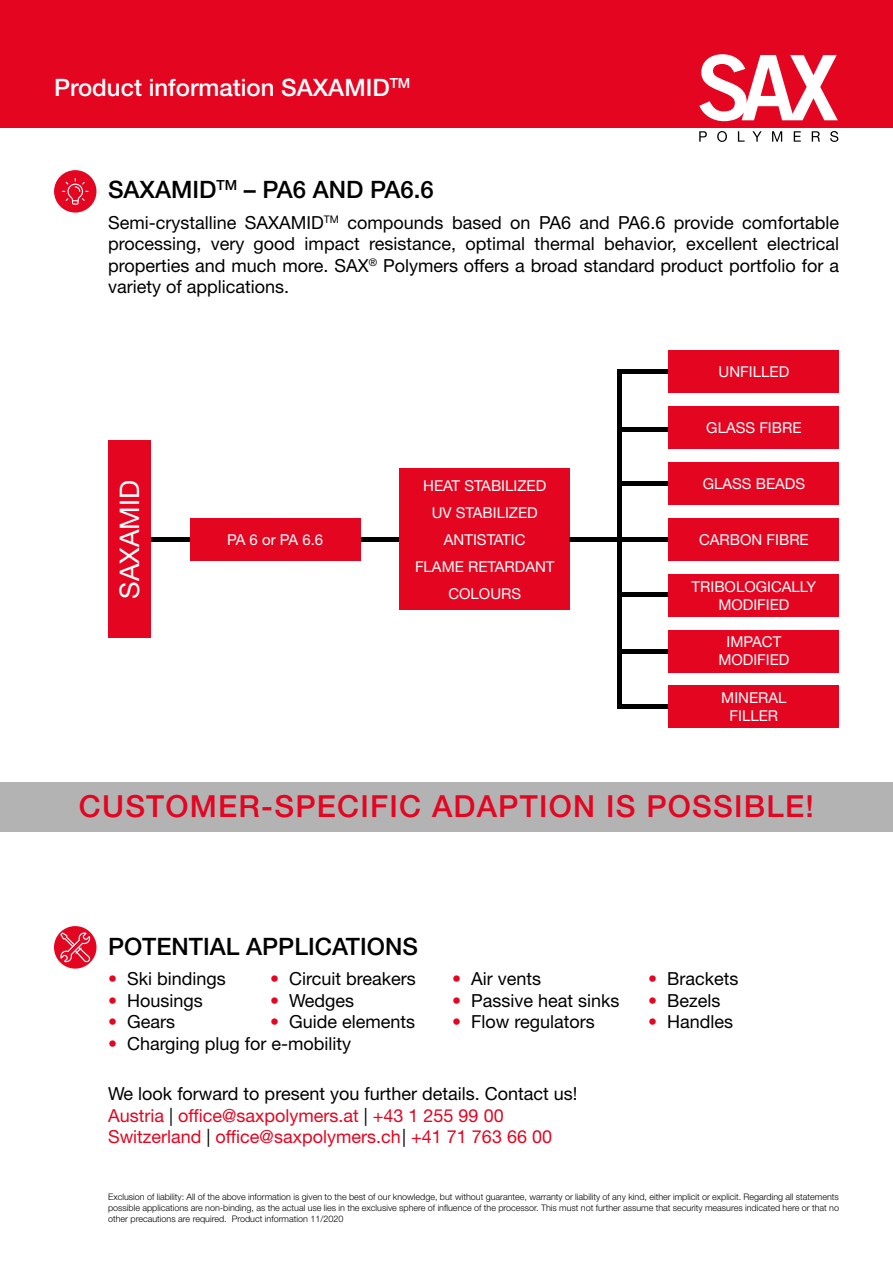
<style>
.page{position:relative;width:893px;height:1263px;background:#fff}
.page>*{position:absolute;margin:0;border:0;box-sizing:border-box;transform-origin:0 0}
.t1{font:500 30.45px "Helvetica Neue LT Std";letter-spacing:.04em;color:#e40521}
.t2{font:27px "Helvetica Neue LT Std";color:#fff}
.t3{font:500 24px "Helvetica Neue LT Std";color:#000}
.t4{font:500 24px "Helvetica Neue LT Std";color:#fff}
.t5{font:18px/21.6px "Helvetica Neue LT Std";color:#000;text-align:justify}
.t6{font:18px/21.6px "Helvetica Neue LT Std";color:#e40521}
.t7{font:15px/27px "Helvetica Neue LT Std";color:#fff;text-align:center}
.t8{font:300 9px/10.8px "Helvetica Neue LT Std";color:#000;text-align:justify}
.s1{color:#e40521}
.s2{color:#000}
</style>
<div class="page">
<div style="left:54px;top:926px;width:43px;height:42px;background:#e40521;border-radius:50%"></div>
<svg style="left:60px;top:932px;width:30px;height:30px"></svg>
<div style="left:0;top:0;width:893px;height:128px;background:#e40521"></div>
<svg style="left:699px;top:54px;width:139px;height:67px"></svg>
<svg style="left:699px;top:131px;width:139px;height:11px"></svg>
<div style="left:54px;top:170px;width:42px;height:43px;background:#e40521;border-radius:50%"></div>
<svg style="left:62px;top:178px;width:27px;height:27px"></svg>
<hr style="left:360px;top:537px;width:40px;height:4px;background:#000">
<hr style="left:145px;top:537px;width:54px;height:4px;background:#000">
<div style="left:108px;top:441px;width:43px;height:197px;background:#e40521"></div>
<div style="left:190px;top:518px;width:170px;height:42px;background:#e40521"></div>
<div style="left:400px;top:468px;width:170px;height:142px;background:#e40521"></div>
<hr style="left:617px;top:705px;width:66px;height:4px;background:#000">
<div style="left:617px;top:369px;width:59px;height:5px;background:#000"></div>
<div style="left:620px;top:427px;width:52px;height:5px;background:#000"></div>
<hr style="left:620px;top:481px;width:52px;height:4px;background:#000">
<hr style="left:570px;top:537px;width:99px;height:4px;background:#000">
<hr style="left:619px;top:592px;width:52px;height:4px;background:#000">
<hr style="left:619px;top:649px;width:61px;height:4px;background:#000">
<div style="left:669px;top:350px;width:170px;height:43px;background:#e40521"></div>
<div style="left:669px;top:462px;width:170px;height:43px;background:#e40521"></div>
<div style="left:669px;top:574px;width:170px;height:42px;background:#e40521"></div>
<div style="left:669px;top:518px;width:170px;height:42px;background:#e40521"></div>
<div style="left:669px;top:406px;width:170px;height:43px;background:#e40521"></div>
<hr style="left:617px;top:372px;width:4px;height:333px;background:#000">
<div style="left:669px;top:630px;width:170px;height:42px;background:#e40521"></div>
<div style="left:669px;top:686px;width:170px;height:42px;background:#e40521"></div>
<div style="left:0;top:782px;width:893px;height:49px;background:#b3b3b3"></div>
<h3 class="t4" style="left:54px;top:73px;width:358px">Product information SAXAMID<sup>TM</sup></h3>
<h3 class="t3" style="left:108px;top:175px;width:327px">SAXAMID<sup>TM</sup> – PA6 AND PA6.6</h3>
<p class="t5" style="left:108px;top:211px;width:732px">Semi-crystalline SAXAMID<sup>TM</sup> compounds based on PA6 and PA6.6 provide comfortable processing, very good impact resistance, optimal thermal behavior, excellent electrical properties and much more. SAX<sup>®</sup> Polymers offers a broad standard product portfolio for a variety of applications.</p>
<p class="t7" style="left:719px;top:358px;width:72px">UNFILLED</p>
<h2 class="t2" style="left:113px;top:598px;width:120px;rotate:-90deg">SAXAMID</h2>
<p class="t7" style="left:227px;top:526px;width:98px">PA 6 or PA 6.6</p>
<p class="t7" style="left:415px;top:472px;width:141px">HEAT STABILIZED<br>UV STABILIZED<br>ANTISTATIC<br>FLAME RETARDANT<br>COLOURS</p>
<p class="t7" style="left:706px;top:414px;width:97px">GLASS FIBRE</p>
<p class="t7" style="left:703px;top:470px;width:104px">GLASS BEADS</p>
<p class="t7" style="left:699px;top:526px;width:111px">CARBON FIBRE</p>
<p class="t7" style="left:692px;top:577px;width:126px;line-height:18px">TRIBOLOGICALLY<br>MODIFIED</p>
<p class="t7" style="left:718px;top:633px;width:73px;line-height:18px">IMPACT<br>MODIFIED</p>
<p class="t7" style="left:721px;top:689px;width:67px;line-height:18px">MINERAL<br>FILLER</p>
<h1 class="t1" style="left:79px;top:788px;width:737px">CUSTOMER-SPECIFIC ADAPTION IS POSSIBLE!</h1>
<h3 class="t3" style="left:108px;top:932px;width:311px">POTENTIAL APPLICATIONS</h3>
<p class="t5" style="left:108px;top:968px;width:119px"><span class="s1">•</span> Ski bindings</p>
<p class="t5" style="left:270px;top:968px;width:147px"><span class="s1">•</span> Circuit breakers</p>
<p class="t5" style="left:452px;top:968px;width:91px"><span class="s1">•</span> Air vents</p>
<p class="t5" style="left:648px;top:968px;width:92px"><span class="s1">•</span> Brackets</p>
<p class="t5" style="left:108px;top:989px;width:96px"><span class="s1">•</span> Housings</p>
<p class="t5" style="left:270px;top:989px;width:85px"><span class="s1">•</span> Wedges</p>
<p class="t5" style="left:452px;top:989px;width:169px"><span class="s1">•</span> Passive heat sinks</p>
<p class="t5" style="left:648px;top:989px;width:74px"><span class="s1">•</span> Bezels</p>
<p class="t5" style="left:108px;top:1011px;width:68px"><span class="s1">•</span> Gears</p>
<p class="t5" style="left:270px;top:1011px;width:147px"><span class="s1">•</span> Guide elements</p>
<p class="t5" style="left:452px;top:1011px;width:144px"><span class="s1">•</span> Flow regulators</p>
<p class="t5" style="left:648px;top:1011px;width:87px"><span class="s1">•</span> Handles</p>
<p class="t5" style="left:108px;top:1032px;width:245px"><span class="s1">•</span> Charging plug for e-mobility</p>
<p class="t6" style="left:108px;top:1083px;width:471px"><span class="s2">We look forward to present you further details. Contact us!<br></span>Austria <span class="s2">|</span> office@saxpolymers.at <span class="s2">|</span> +43 1 255 99 00<br>Switzerland <span class="s2">|</span> office@saxpolymers.ch <span class="s2">|</span> +41 71 763 66 00</p>
<p class="t8" style="left:108px;top:1191px;width:732px">Exclusion of liability: All of the above information is given to the best of our knowledge, but without guarantee, warranty or liability of any kind, either implicit or explicit. Regarding all statements possible applications are non-binding, as the actual use lies in the exclusive sphere of influence of the processor. This must not further assume that security measures indicated here or that no other precautions are required. Product information 11/2020</p>
</div>
